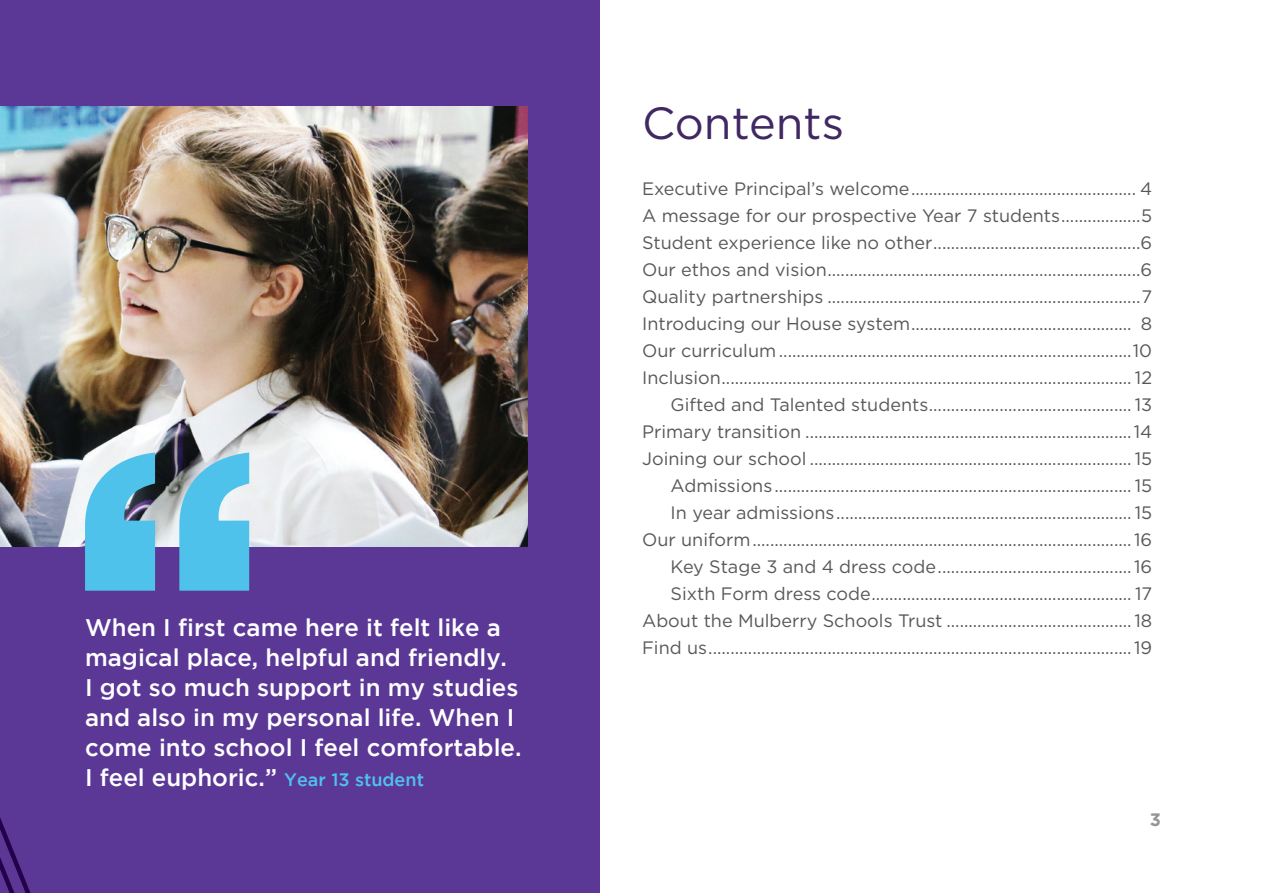
<style>
.page{position:relative;width:1263px;height:893px;background:#fff}
.page>*{position:absolute;margin:0;border:0;box-sizing:border-box;transform-origin:0 0}
.t1{font:45px "Gotham";color:#402863}
.t2{font:500 24px/30px "Gotham";color:#fff}
.t3{font:18px/27px "Gotham";color:#57585a}
.t4{font:700 18px "Gotham";color:#939598}
.s1{font-size:18px;color:#4fc2ec}
</style>
<div class="page">
<div style="left:0;top:0;width:600px;height:893px;background:#5b3896"></div>
<svg style="left:0;top:817px;width:31px;height:76px"></svg>
<img style="left:0;top:106px;width:527px;height:440px">
<svg style="left:85px;top:452px;width:164px;height:139px;background:#67b3d5"></svg>
<p class="t2" style="left:85px;top:612px;width:438px">When I first came here it felt like a magical place, helpful and friendly.<br>I got so much support in my studies and also in my personal life. When I come into school I feel comfortable.<br>I feel euphoric.” <span class="s1">Year 13 student</span></p>
<p class="t1" style="left:642px;top:98px;width:204px">Contents</p>
<p class="t3" style="left:642px;top:175px;width:512px">Executive Principal’s welcome................................................... 4<br>A message for our prospective Year 7 students..................5</p>
<p class="t3" style="left:642px;top:229px;width:512px">Student experience like no other...............................................6</p>
<p class="t3" style="left:642px;top:256px;width:512px">Our ethos and vision.......................................................................6<br>Quality partnerships .......................................................................7</p>
<p class="t3" style="left:642px;top:310px;width:512px">Introducing our House system.................................................. 8</p>
<p class="t3" style="left:642px;top:337px;width:512px">Our curriculum................................................................................10</p>
<p class="t3" style="left:642px;top:364px;width:512px">Inclusion............................................................................................. 12</p>
<p class="t3" style="left:671px;top:391px;width:483px">Gifted and Talented students.............................................. 13</p>
<p class="t3" style="left:642px;top:418px;width:512px">Primary transition ..........................................................................14</p>
<p class="t3" style="left:642px;top:445px;width:512px">Joining our school ......................................................................... 15</p>
<p class="t3" style="left:671px;top:472px;width:483px">Admissions................................................................................. 15</p>
<p class="t3" style="left:671px;top:499px;width:483px">In year admissions................................................................... 15</p>
<p class="t3" style="left:642px;top:526px;width:512px">Our uniform......................................................................................16</p>
<p class="t3" style="left:671px;top:553px;width:483px">Key Stage 3 and 4 dress code............................................16</p>
<p class="t3" style="left:671px;top:580px;width:483px">Sixth Form dress code........................................................... 17</p>
<p class="t3" style="left:642px;top:607px;width:512px">About the Mulberry Schools Trust ..........................................18</p>
<p class="t3" style="left:642px;top:634px;width:512px">Find us................................................................................................19</p>
<p class="t4" style="left:1150px;top:809px;width:13px">3</p>
</div>
